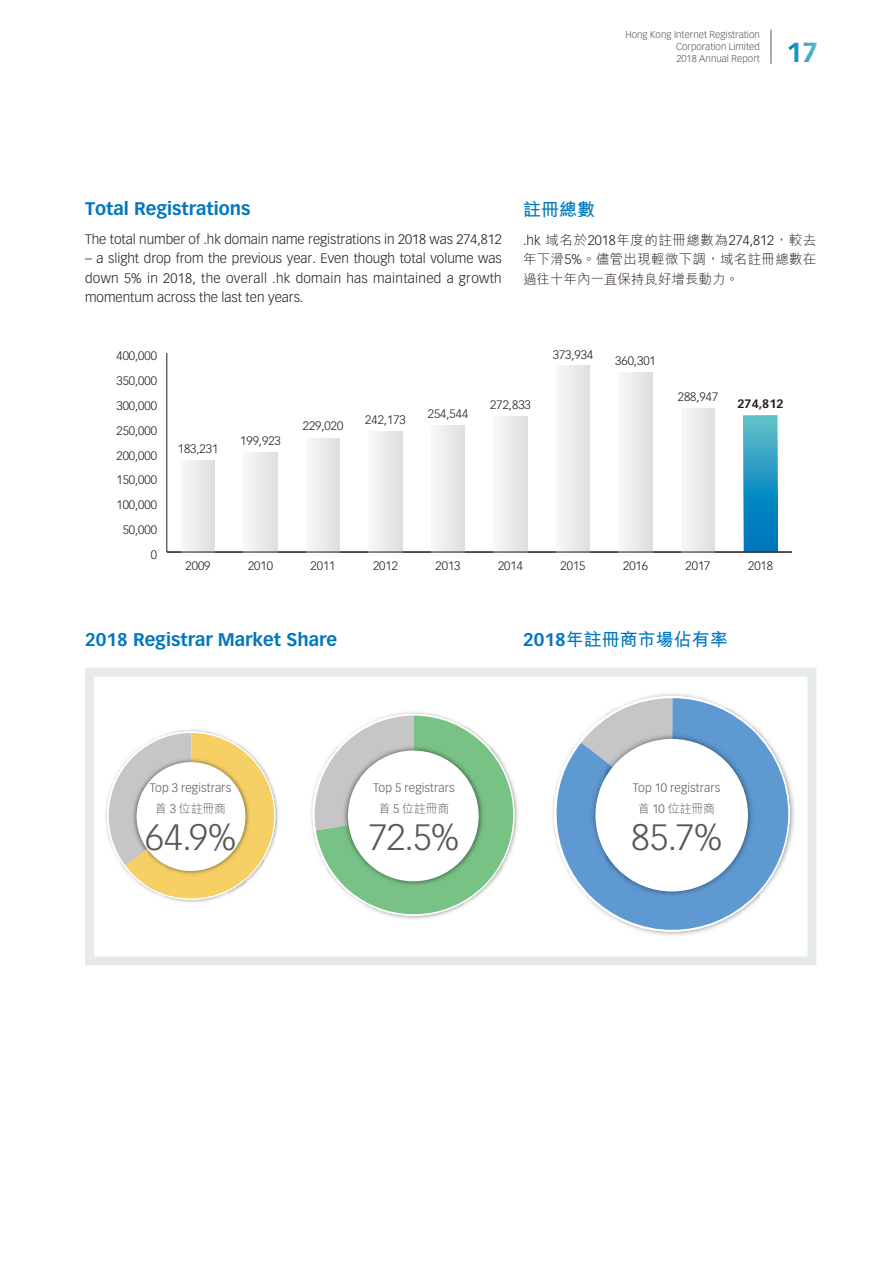
<style>
.page{position:relative;width:893px;height:1263px;background:#fff}
.page>*{position:absolute;margin:0;border:0;box-sizing:border-box;transform-origin:0 0}
.t1{font:300 36px "Vectora LT Std";color:#595857}
.t2{font:700 27px "Vectora LT Std";color:#0087c2}
.t3{font:700 18px "Vectora LT Std";color:#0077be}
.t4{font:18px "M Hei HK Bold E Ten B5 H";color:#0077be}
.t5{font:300 13.5px/19.5px "Vectora LT Std";color:#231916;text-align:justify}
.t6{font:13.5px/19.5px "M Hei HK Light E Ten B5 H";letter-spacing:.02em;color:#231916}
.t7{font:300 12px "Vectora LT Std";color:#231916}
.t8{font:300 12px "Vectora LT Std";letter-spacing:.01em;color:#595857}
.t9{font:12px "M Hei HK Light E Ten B5 H";letter-spacing:-.03em;color:#595857}
.t10{font:700 12px "Vectora LT Std";color:#231916}
.t11{font:300 9.75px/12px "Vectora LT Std";color:#595857;text-align:justify}
.s1{color:#31a0c7}
.s2{font-family:"M Hei HK Light E Ten B5 H";font-weight:400}
.s3{font-family:"Vectora LT Std";font-weight:300}
.s4{font-family:"Vectora LT Std";font-weight:700}
</style>
<div class="page">
<hr style="left:771px;top:30px;width:1px;height:34px;background:#595857">
<hr style="left:166px;top:353px;width:1px;height:199px;background:#231916">
<div style="left:181px;top:461px;width:34px;height:91px;background:#ebebeb"></div>
<div style="left:244px;top:452px;width:33px;height:100px;background:#ebebeb"></div>
<div style="left:306px;top:438px;width:34px;height:114px;background:linear-gradient(to right,#f8f8f8,#dfdfdf)"></div>
<div style="left:369px;top:431px;width:33px;height:121px;background:#ebebeb"></div>
<div style="left:431px;top:425px;width:34px;height:127px;background:linear-gradient(to right,#f8f8f8,#dfdfdf)"></div>
<div style="left:494px;top:416px;width:33px;height:136px;background:#ebebeb"></div>
<div style="left:556px;top:366px;width:34px;height:186px;background:linear-gradient(to right,#f8f8f8,#dfdfdf)"></div>
<div style="left:619px;top:373px;width:33px;height:179px;background:#ebebeb"></div>
<div style="left:681px;top:408px;width:34px;height:144px;background:linear-gradient(to right,#f8f8f8,#dfdfdf)"></div>
<svg style="left:744px;top:415px;width:33px;height:137px;background:#2195c2"></svg>
<hr style="left:167px;top:552px;width:625px;height:1px;background:#231916">
<div style="left:85px;top:668px;width:731px;height:297px;border:9px solid #e6ebea"></div>
<img style="left:274px;top:790px;width:5px;height:52px">
<img style="left:166px;top:898px;width:52px;height:5px">
<svg style="left:105px;top:733px;width:169px;height:165px"></svg>
<img style="left:130px;top:756px;width:52px;height:87px">
<img style="left:182px;top:756px;width:70px;height:121px">
<img style="left:165px;top:865px;width:17px;height:12px">
<img style="left:147px;top:849px;width:18px;height:28px">
<img style="left:130px;top:843px;width:17px;height:34px">
<div style="left:137px;top:762px;width:108px;height:109px;background:#fff;border-radius:50%"></div>
<img style="left:513px;top:785px;width:5px;height:60px">
<img style="left:383px;top:914px;width:62px;height:5px">
<svg style="left:311px;top:716px;width:202px;height:198px"></svg>
<img style="left:413px;top:743px;width:73px;height:146px">
<img style="left:395px;top:878px;width:18px;height:11px">
<img style="left:340px;top:816px;width:55px;height:73px">
<div style="left:348px;top:750px;width:131px;height:131px;background:#fff;border-radius:50%"></div>
<img style="left:643px;top:694px;width:59px;height:4px">
<img style="left:553px;top:785px;width:4px;height:59px">
<img style="left:788px;top:778px;width:6px;height:73px">
<svg style="left:557px;top:698px;width:231px;height:232px"></svg>
<img style="left:605px;top:730px;width:57px;height:25px">
<img style="left:586px;top:730px;width:19px;height:170px">
<img style="left:662px;top:730px;width:95px;height:170px">
<img style="left:605px;top:748px;width:19px;height:152px">
<img style="left:624px;top:875px;width:19px;height:25px">
<img style="left:643px;top:886px;width:19px;height:14px">
<div style="left:595px;top:739px;width:153px;height:152px;background:#fff;border-radius:50%"></div>
<p class="t11" style="left:676px;top:30px;width:85px;text-indent:-51px">Hong Kong Internet Registration Corporation Limited 2018 Annual Report</p>
<h2 class="t2" style="left:787px;top:39px;width:33px">1<span class="s1">7</span></h2>
<h3 class="t3" style="left:85px;top:200px;width:167px">Total Registrations</h3>
<p class="t5" style="left:85px;top:230px;width:418px">The total number of .hk domain name registrations in 2018 was 274,812</p>
<p class="t5" style="left:85px;top:249px;width:418px">– a slight drop from the previous year. Even though total volume was down 5% in 2018, the overall .hk domain has maintained a growth momentum across the last ten years.</p>
<p class="t7" style="left:116px;top:350px;width:42px">400,000</p>
<p class="t7" style="left:116px;top:375px;width:42px">350,000</p>
<h3 class="t4" style="left:523px;top:202px;width:74px">註冊總數</h3>
<p class="t5" style="left:523px;top:231px;width:295px">.hk <span class="s2">域名於</span>2018<span class="s2">年度的註冊總數為</span>274,812<span class="s2">，較去</span></p>
<p class="t6" style="left:523px;top:251px;width:295px">年下滑<span class="s3">5%</span>。儘管出現輕微下調，域名註冊總數在過往十年內一直保持良好增長動力。</p>
<p class="t7" style="left:553px;top:349px;width:42px">373,934</p>
<p class="t7" style="left:615px;top:355px;width:42px">360,301</p>
<p class="t7" style="left:116px;top:400px;width:42px">300,000</p>
<p class="t7" style="left:116px;top:425px;width:42px">250,000</p>
<p class="t7" style="left:116px;top:449px;width:42px">200,000</p>
<p class="t7" style="left:116px;top:474px;width:42px">150,000</p>
<p class="t7" style="left:116px;top:499px;width:42px">100,000</p>
<p class="t7" style="left:123px;top:524px;width:36px">50,000</p>
<p class="t7" style="left:151px;top:549px;width:8px">0</p>
<p class="t7" style="left:178px;top:443px;width:42px">183,231</p>
<p class="t7" style="left:186px;top:560px;width:26px">2009</p>
<p class="t7" style="left:240px;top:435px;width:42px">199,923</p>
<p class="t7" style="left:303px;top:420px;width:42px">229,020</p>
<p class="t7" style="left:365px;top:414px;width:42px">242,173</p>
<p class="t7" style="left:428px;top:408px;width:42px">254,544</p>
<p class="t7" style="left:490px;top:399px;width:42px">272,833</p>
<p class="t7" style="left:678px;top:391px;width:42px">288,947</p>
<p class="t10" style="left:737px;top:398px;width:48px">274,812</p>
<p class="t7" style="left:248px;top:560px;width:26px">2010</p>
<p class="t7" style="left:311px;top:560px;width:26px">2011</p>
<p class="t7" style="left:373px;top:560px;width:26px">2012</p>
<p class="t7" style="left:436px;top:560px;width:26px">2013</p>
<p class="t7" style="left:498px;top:560px;width:26px">2014</p>
<p class="t7" style="left:561px;top:560px;width:26px">2015</p>
<p class="t7" style="left:623px;top:560px;width:26px">2016</p>
<p class="t7" style="left:686px;top:560px;width:26px">2017</p>
<p class="t7" style="left:748px;top:560px;width:26px">2018</p>
<h3 class="t3" style="left:85px;top:631px;width:254px">2018 Registrar Market Share</h3>
<p class="t8" style="left:150px;top:782px;width:83px">Top 3 registrars</p>
<p class="t9" style="left:155px;top:804px;width:73px">首 <span class="s3">3</span> 位註冊商</p>
<h1 class="t1" style="left:145px;top:820px;width:93px">64.9%</h1>
<p class="t8" style="left:373px;top:782px;width:83px">Top 5 registrars</p>
<p class="t9" style="left:378px;top:804px;width:72px">首 <span class="s3">5</span> 位註冊商</p>
<h1 class="t1" style="left:369px;top:820px;width:92px">72.5%</h1>
<h3 class="t4" style="left:523px;top:632px;width:206px"><span class="s4">2018</span>年註冊商市場佔有率</h3>
<p class="t8" style="left:633px;top:782px;width:89px">Top 10 registrars</p>
<p class="t9" style="left:638px;top:804px;width:79px">首 <span class="s3">10</span> 位註冊商</p>
<h1 class="t1" style="left:631px;top:820px;width:92px">85.7%</h1>
</div>
